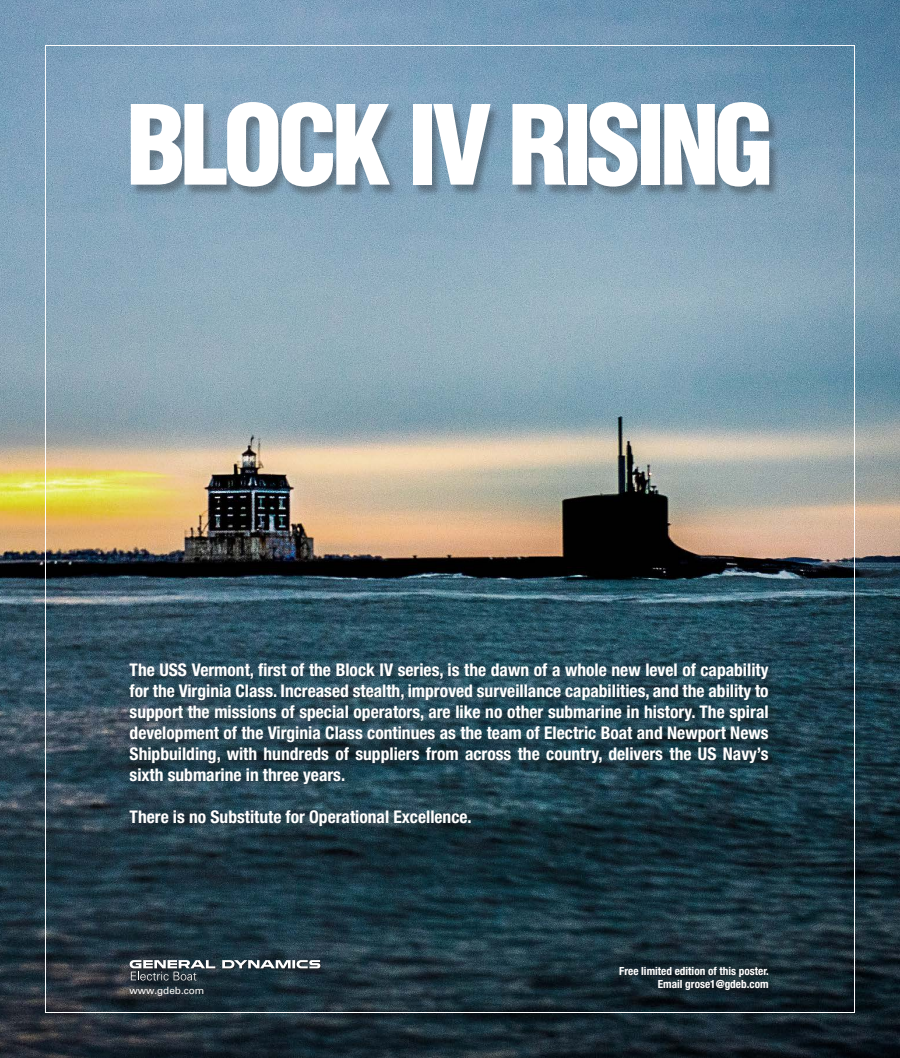
<style>
.page{position:relative;width:900px;height:1058px;background:#fff}
.page>*{position:absolute;margin:0;border:0;box-sizing:border-box;transform-origin:0 0}
.t1{font:900 condensed 107.5px "Helvetica";letter-spacing:-.05em;color:#fff}
.t2{font:700 condensed 17.5px/21px "Helvetica Neue";color:#fff;text-align:justify}
.t3{font:700 condensed 11.25px "Helvetica Neue";color:#fff}
.t4{font:10px "Univers";color:#fff}
</style>
<div class="page">
<img style="left:0;top:0;width:900px;height:1058px">
<svg style="left:130px;top:960px;width:190px;height:20px;background:#57636a"></svg>
<div style="left:129px;top:985px;width:77px;height:12px;background:#231f20;opacity:.75"></div>
<div style="left:614px;top:960px;width:162px;height:37px;background:#231f20;opacity:.75"></div>
<div style="left:131px;top:104px;width:648px;height:95px;background:#231f20;opacity:.35"></div>
<div style="left:126px;top:659px;width:651px;height:175px;background:#231f20;opacity:.5"></div>
<p class="t1" style="left:126px;top:77px;width:649px">BLOCK IV RISING</p>
<p class="t2" style="left:130px;top:659px;width:641px">The USS Vermont, first of the Block IV series, is the dawn of a whole new level of capability for the Virginia Class. Increased stealth, improved surveillance capabilities, and the ability to support the missions of special operators, are like no other submarine in history. The spiral development of the Virginia Class continues as the team of Electric Boat and Newport News Shipbuilding, with hundreds of suppliers from across the country, delivers the US Navy’s sixth submarine in three years.</p>
<p class="t2" style="left:130px;top:806px;width:344px">There is no Substitute for Operational Excellence.</p>
<p class="t4" style="left:130px;top:984px;width:76px">www.gdeb.com</p>
<p class="t3" style="left:619px;top:964px;width:151px">Free limited edition of this poster.</p>
<p class="t3" style="left:658px;top:977px;width:112px">Email grose1@gdeb.com</p>
</div>
